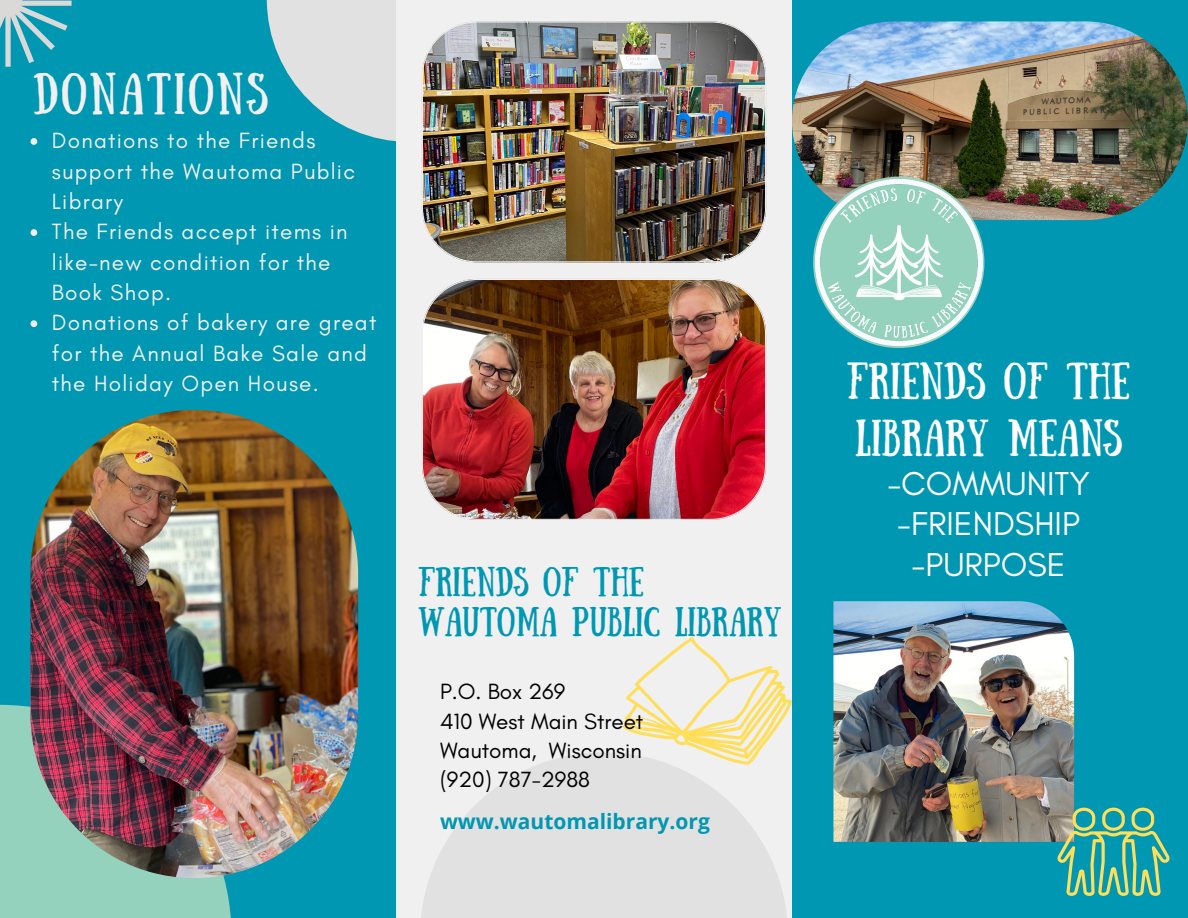
<style>
.page{position:relative;width:1188px;height:918px;background:#0097b2}
.page>*{position:absolute;margin:0;border:0;box-sizing:border-box;transform-origin:0 0}
.t1{font:41.4px "Sunday";letter-spacing:.065em;color:#f1f0f0}
.t2{font:36.75px/57.3px "Sunday";color:#fff}
.t3{font:33.75px "Glacial Indifference";color:#fff}
.t4{font:29.4px/40.5px "Sunday";color:#0097b2}
.t5{font:22.5px/30.3px "Glacial Indifference";letter-spacing:.055em;color:#f1f0f0}
.t6{font:22.5px "Glacial Indifference";color:#000}
.t7{font:700 21px "Open Sans";color:#0097b2}
</style>
<div class="page">
<svg style="left:267px;top:0;width:129px;height:142px"></svg>
<div style="left:396px;top:0;width:396px;height:918px;background:#f1f0f0"></div>
<img style="left:833px;top:601px;width:241px;height:241px">
<img style="left:422px;top:21px;width:344px;height:241px">
<img style="left:422px;top:279px;width:344px;height:241px">
<div style="left:420px;top:752px;width:368px;height:166px;background:linear-gradient(to right,#e5e5e5,#e4e4e4)"></div>
<svg style="left:622px;top:637px;width:170px;height:128px"></svg>
<img style="left:792px;top:21px;width:396px;height:199px">
<img style="left:808px;top:171px;width:182px;height:177px">
<svg style="left:1057px;top:808px;width:113px;height:88px"></svg>
<svg style="left:31px;top:138px;width:6px;height:7px"></svg>
<svg style="left:31px;top:229px;width:6px;height:7px"></svg>
<svg style="left:31px;top:320px;width:6px;height:7px"></svg>
<div style="left:0;top:705px;width:231px;height:213px;background:#95d2be"></div>
<img style="left:30px;top:410px;width:328px;height:468px;border-radius:164px">
<svg style="left:0;top:0;width:71px;height:67px"></svg>
<p class="t1" style="left:33px;top:64px;width:236px">DONATIONS</p>
<p class="t5" style="left:52px;top:125px;width:305px">Donations to the Friends support the Wautoma Public<br>Library</p>
<p class="t5" style="left:52px;top:216px;width:297px">The Friends accept items in like-new condition for the<br>Book Shop.</p>
<p class="t5" style="left:52px;top:307px;width:326px">Donations of bakery are great for the Annual Bake Sale and the Holiday Open House.</p>
<p class="t4" style="left:418px;top:558px;width:365px">FRIENDS OF THE<br>WAUTOMA PUBLIC LIBRARY</p>
<p class="t6" style="left:440px;top:678px;width:127px">P.O. Box 269</p>
<p class="t6" style="left:440px;top:707px;width:205px">410 West Main Street</p>
<p class="t6" style="left:440px;top:736px;width:203px">Wautoma, Wisconsin</p>
<p class="t6" style="left:440px;top:766px;width:152px">(920) 787-2988</p>
<p class="t7" style="left:440px;top:806px;width:271px">www.wautomalibrary.org</p>
<p class="t2" style="left:847px;top:349px;width:285px">FRIENDS OF THE<br>LIBRARY MEANS</p>
<p class="t3" style="left:887px;top:463px;width:204px">-COMMUNITY</p>
<p class="t3" style="left:897px;top:503px;width:184px">-FRIENDSHIP</p>
<p class="t3" style="left:912px;top:544px;width:156px">-PURPOSE</p>
</div>
